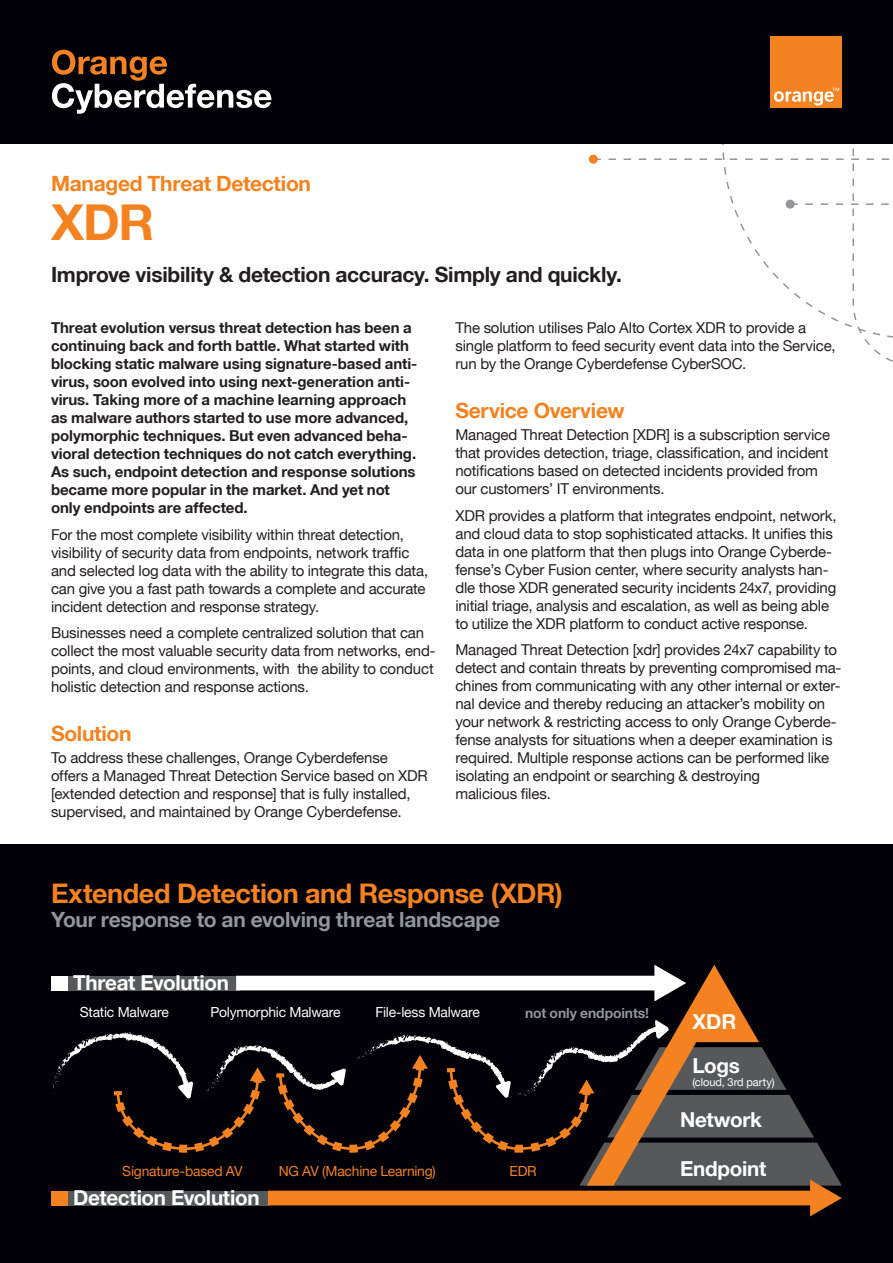
<style>
.page{position:relative;width:893px;height:1263px;background:#fff}
.page>*{position:absolute;margin:0;border:0;box-sizing:border-box;transform-origin:0 0}
.Title_orange{font:700 49.5px "Helvetica Neue";color:#f58220}
.H1_orange{font:700 27px "Helvetica Neue";letter-spacing:-.015em;color:#f58220}
.H2_black{font:700 21px "Helvetica Neue";letter-spacing:-.015em;color:#231f20}
.H2_white{font:700 21px "Helvetica Neue";letter-spacing:-.015em;color:#939598}
.H2_orange{font:700 21px "Helvetica Neue";letter-spacing:-.015em;color:#f58220}
.Title_orange-2{font:700 21px "Helvetica Neue";letter-spacing:-.015em;color:#f58220}
.t1{font:700 20.55px "Helvetica Neue";letter-spacing:-.015em;color:#fff}
.Body{font:15px/18px "Helvetica Neue";letter-spacing:-.015em;color:#231f20}
.Body-2{font:700 15px/18px "Helvetica Neue";letter-spacing:-.005em;color:#231f20}
.t2{font:13.8px "Helvetica Neue";letter-spacing:-.015em;color:#fff}
.t3{font:13.8px "Helvetica Neue";letter-spacing:-.015em;color:#f58220}
.t4{font:700 13.8px "Helvetica Neue";letter-spacing:-.005em;color:#939598}
.t5{font:11.1px "Helvetica Neue";letter-spacing:-.005em;color:#fff}
</style>
<div class="page">
<div style="left:0;top:844px;width:893px;height:419px;background:#000006"></div>
<div style="left:589px;top:155px;width:9px;height:9px;background:#f58220;border-radius:50%"></div>
<div style="left:51px;top:976px;width:16px;height:14px;background:#fff"></div>
<div style="left:51px;top:1191px;width:16px;height:14px;background:#f58220"></div>
<svg style="left:53px;top:965px;width:789px;height:251px"></svg>
<div style="left:0;top:0;width:893px;height:144px;background:#000006"></div>
<svg style="left:593px;top:36px;width:300px;height:326px"></svg>
<svg style="left:52px;top:50px;width:219px;height:64px"></svg>
<p class="Title_orange-2" style="left:51px;top:170px;width:261px">Managed Threat Detection</p>
<p class="Title_orange" style="left:51px;top:192px;width:105px">XDR</p>
<p class="H2_black" style="left:51px;top:261px;width:572px">Improve visibility &amp; detection accuracy. Simply and quickly.</p>
<p class="Body-2" style="left:51px;top:318px;width:368px">Threat evolution versus threat detection has been a continuing back and forth battle. What started with blocking static malware using signature-based anti&shy;virus, soon evolved into using next-generation anti&shy;virus. Taking more of a machine learning approach as malware authors started to use more advanced, polymorphic techniques. But even advanced beha&shy;vioral detection techniques do not catch everything.<br>As such, endpoint detection and response solutions became more popular in the market. And yet not only endpoints are affected.</p>
<p class="Body" style="left:51px;top:525px;width:379px">For the most complete visibility within threat detection, visibility of security data from endpoints, network traffic and selected log data with the ability to integrate this data, can give you a fast path towards a complete and accurate incident detection and response strategy.</p>
<p class="Body" style="left:51px;top:623px;width:386px">Businesses need a complete centralized solution that can collect the most valuable security data from networks, end&shy;points, and cloud environments, with the ability to conduct holistic detection and response actions.</p>
<p class="H2_orange" style="left:51px;top:720px;width:82px">Solution</p>
<p class="Body" style="left:51px;top:749px;width:378px">To address these challenges, Orange Cyberdefense offers a Managed Threat Detection Service based on XDR [extended detection and response] that is fully installed, supervised, and maintained by Orange Cyberdefense.</p>
<p class="Body" style="left:455px;top:318px;width:382px">The solution utilises Palo Alto Cortex XDR to provide a single platform to feed security event data into the Service, run by the Orange Cyberdefense CyberSOC.</p>
<p class="H2_orange" style="left:455px;top:397px;width:171px">Service Overview</p>
<p class="Body" style="left:455px;top:426px;width:376px">Managed Threat Detection [XDR] is a subscription service that provides detection, triage, classification, and incident notifications based on detected incidents provided from our customers’ IT environments.</p>
<p class="Body" style="left:455px;top:506px;width:383px">XDR provides a platform that integrates endpoint, network, and cloud data to stop sophisticated attacks. It unifies this data in one platform that then plugs into Orange Cyberde&shy;fense’s Cyber Fusion center, where security analysts han&shy;dle those XDR generated security incidents 24x7, providing initial triage, analysis and escalation, as well as being able to utilize the XDR platform to conduct active response.</p>
<p class="Body" style="left:455px;top:641px;width:388px">Managed Threat Detection [xdr] provides 24x7 capability to detect and contain threats by preventing compromised ma&shy;chines from communicating with any other internal or exter&shy;nal device and thereby reducing an attacker’s mobility on your network &amp; restricting access to only Orange Cyberde&shy;fense analysts for situations when a deeper examination is required. Multiple response actions can be performed like isolating an endpoint or searching &amp; destroying<br>malicious files.</p>
<p class="H1_orange" style="left:51px;top:877px;width:513px">Extended Detection and Response (XDR)</p>
<p class="H2_white" style="left:51px;top:907px;width:451px">Your response to an evolving threat landscape</p>
<p class="t1" style="left:73px;top:970px;width:157px">Threat Evolution</p>
<p class="t2" style="left:80px;top:1004px;width:91px">Static Malware</p>
<p class="t2" style="left:211px;top:1004px;width:132px">Polymorphic Malware</p>
<p class="t2" style="left:375px;top:1004px;width:106px">File-less Malware</p>
<p class="t4" style="left:525px;top:1005px;width:125px">not only endpoints!</p>
<p class="t3" style="left:122px;top:1163px;width:122px">Signature-based AV</p>
<p class="t3" style="left:279px;top:1163px;width:159px">NG AV (Machine Learning)</p>
<p class="t3" style="left:509px;top:1163px;width:29px">EDR</p>
<p class="t1" style="left:73px;top:1185px;width:188px">Detection Evolution</p>
<p class="t1" style="left:692px;top:1009px;width:45px">XDR</p>
<p class="t1" style="left:692px;top:1053px;width:49px">Logs</p>
<p class="t5" style="left:692px;top:1075px;width:84px">(cloud, 3rd party)</p>
<p class="t1" style="left:680px;top:1107px;width:83px">Network</p>
<p class="t1" style="left:680px;top:1156px;width:88px">Endpoint</p>
</div>
